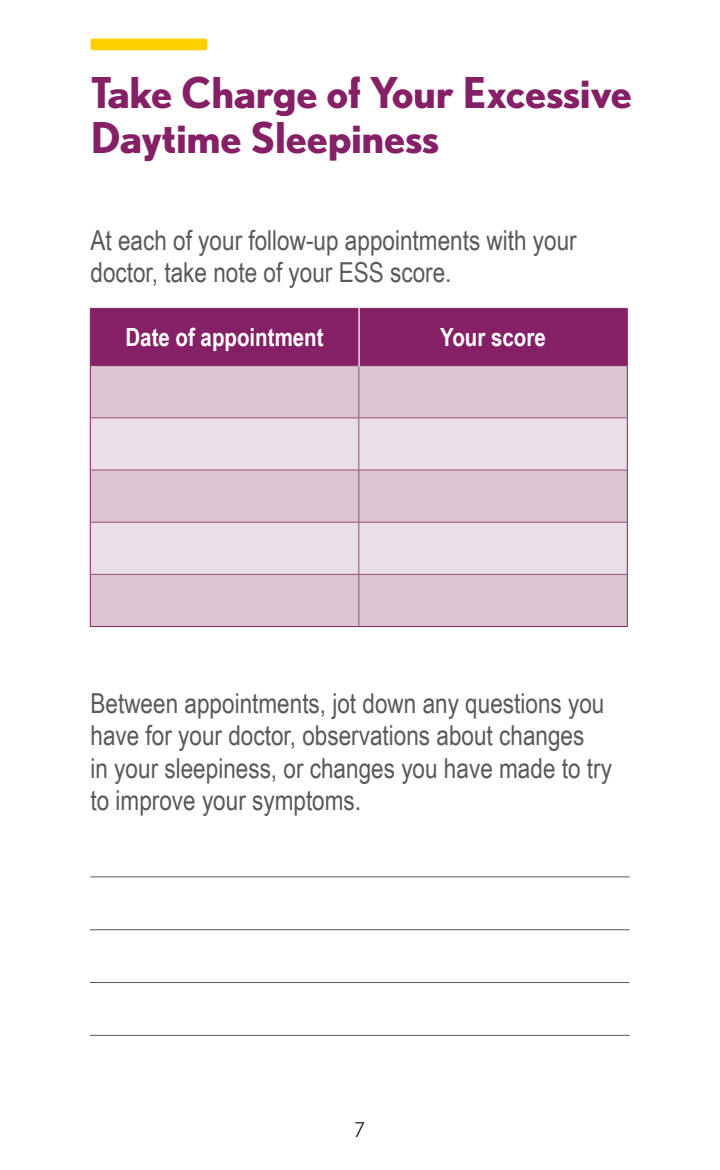
<style>
.page{position:relative;width:720px;height:1170px;background:#fff}
.page>*{position:absolute;margin:0;border:0;box-sizing:border-box;transform-origin:0 0}
.t1{font:700 42.5px/45px "Nobel";letter-spacing:-.01em;color:#862066}
.t2{font:27.5px/32.5px "Arial Narrow";color:#58595b}
.t3{font:700 25px "Arial Narrow";color:#fff}
.t4{font:300 20px "Nobel";color:#231f20}
</style>
<div class="page">
<div style="left:91px;top:309px;width:536px;height:56px;background:#862066"></div>
<div style="left:91px;top:366px;width:536px;height:260px;background:#dbc6d2"></div>
<svg style="left:91px;top:418px;width:536px;height:156px;background:#e4d5de"></svg>
<hr style="left:90px;top:308px;width:269px;height:1px;background:#862066">
<hr style="left:90px;top:309px;width:1px;height:56px;background:#862066">
<hr style="left:359px;top:308px;width:269px;height:1px;background:#862066">
<hr style="left:627px;top:309px;width:1px;height:56px;background:#862066">
<hr style="left:90px;top:365px;width:269px;height:1px;background:#862066">
<hr style="left:90px;top:366px;width:1px;height:52px;background:#862066">
<hr style="left:359px;top:365px;width:269px;height:1px;background:#862066">
<hr style="left:627px;top:366px;width:1px;height:52px;background:#862066">
<hr style="left:90px;top:418px;width:1px;height:52px;background:#862066">
<hr style="left:627px;top:418px;width:1px;height:52px;background:#862066">
<hr style="left:90px;top:470px;width:1px;height:52px;background:#862066">
<hr style="left:627px;top:470px;width:1px;height:52px;background:#862066">
<hr style="left:90px;top:522px;width:1px;height:52px;background:#862066">
<hr style="left:627px;top:522px;width:1px;height:52px;background:#862066">
<hr style="left:90px;top:574px;width:1px;height:52px;background:#862066">
<hr style="left:627px;top:574px;width:1px;height:52px;background:#862066">
<hr style="left:90px;top:626px;width:269px;height:1px;background:#862066">
<hr style="left:359px;top:626px;width:269px;height:1px;background:#862066">
<hr style="left:358px;top:366px;width:1px;height:51px;background:#974c7a">
<hr style="left:91px;top:417px;width:268px;height:1px;background:#974c7a">
<hr style="left:359px;top:417px;width:268px;height:1px;background:#974c7a">
<hr style="left:358px;top:418px;width:1px;height:52px;background:#974c7a">
<hr style="left:91px;top:470px;width:268px;height:1px;background:#974c7a">
<hr style="left:359px;top:470px;width:268px;height:1px;background:#974c7a">
<hr style="left:358px;top:470px;width:1px;height:52px;background:#974c7a">
<hr style="left:91px;top:522px;width:268px;height:1px;background:#974c7a">
<hr style="left:359px;top:522px;width:268px;height:1px;background:#974c7a">
<hr style="left:358px;top:523px;width:1px;height:51px;background:#974c7a">
<hr style="left:91px;top:574px;width:268px;height:1px;background:#974c7a">
<hr style="left:359px;top:574px;width:268px;height:1px;background:#974c7a">
<hr style="left:358px;top:575px;width:1px;height:51px;background:#974c7a">
<hr style="left:90px;top:876px;width:540px;height:1px;background:#58595b">
<hr style="left:90px;top:1035px;width:540px;height:1px;background:#58595b">
<hr style="left:90px;top:982px;width:540px;height:1px;background:#58595b">
<hr style="left:90px;top:929px;width:540px;height:1px;background:#58595b">
<hr style="left:358px;top:308px;width:2px;height:58px;background:#fff">
<div style="left:90px;top:39px;width:117px;height:11px;background:#ffcf00;border-radius:2px"></div>
<h1 class="t1" style="left:90px;top:69px;width:543px">Take Charge of Your Excessive<br>Daytime Sleepiness</h1>
<p class="t2" style="left:90px;top:223px;width:488px">At each of your follow-up appointments with your doctor, take note of your ESS score.</p>
<p class="t3" style="left:125px;top:318px;width:200px">Date of appointment</p>
<p class="t3" style="left:440px;top:318px;width:107px">Your score</p>
<p class="t2" style="left:90px;top:686px;width:523px">Between appointments, jot down any questions you have for your doctor, observations about changes<br>in your sleepiness, or changes you have made to try to improve your symptoms.</p>
<p class="t4" style="left:355px;top:1119px;width:12px">7</p>
</div>
